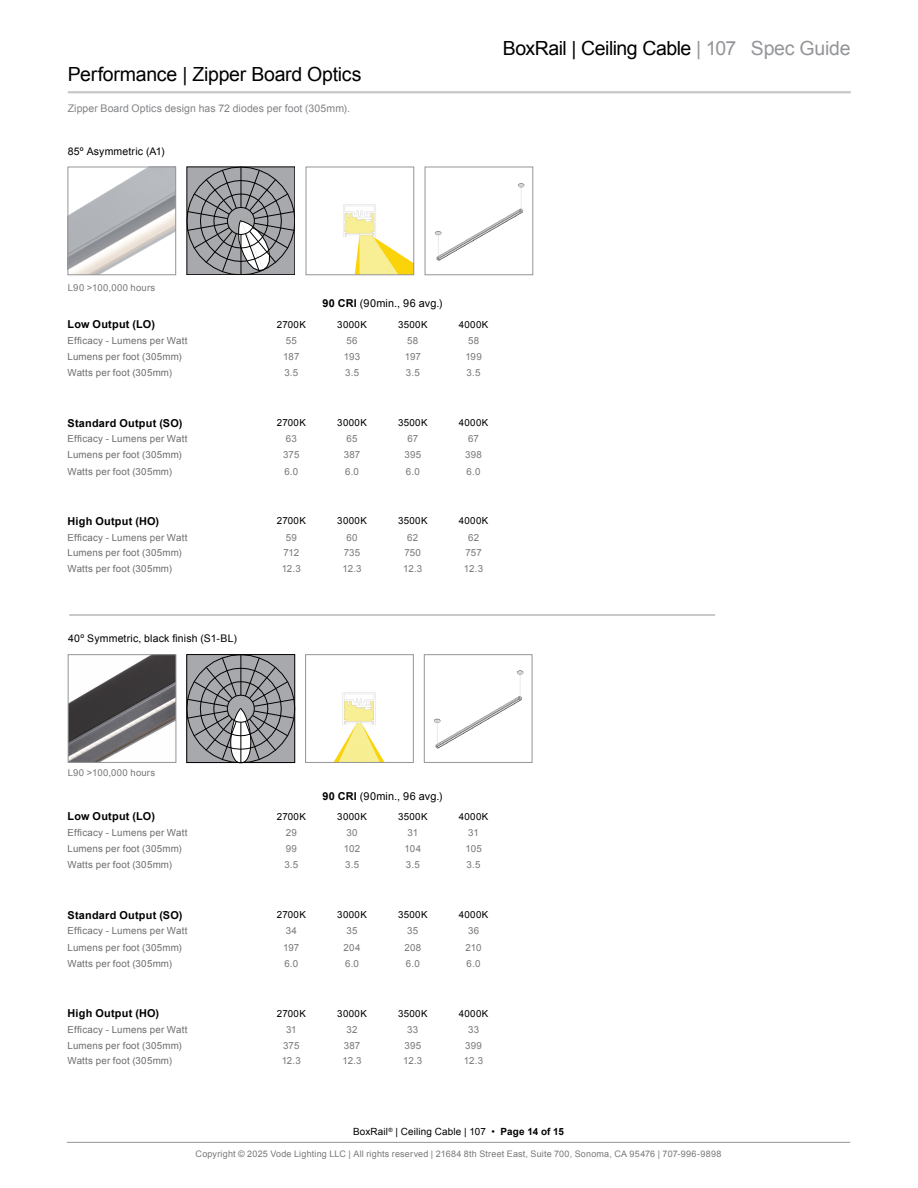
<style>
.page{position:relative;width:918px;height:1188px;background:#fff}
.page>*{position:absolute;margin:0;border:0;box-sizing:border-box;transform-origin:0 0}
.t1{font:19.5px "Arial";letter-spacing:-.015em;color:#000}
.t2{font:700 10.95px "Arial";letter-spacing:.02em;color:#000}
.t3{font:10.95px "Arial";letter-spacing:.015em;color:#000}
.t4{font:10.5px "Arial";letter-spacing:.005em;color:#808285}
.t5{font:10.5px "Arial";letter-spacing:.015em;color:#000}
.t6{font:9.9px "Arial";letter-spacing:.015em;color:#000}
.t7{font:9.75px "Arial";letter-spacing:.02em;color:#6d6e71}
.t8{font:9.75px "Arial";letter-spacing:.02em;color:#77787b}
.t9{font:9.75px "Arial";letter-spacing:.035em;color:#000}
.t10{font:9.45px "Arial";letter-spacing:.025em;color:#77787b}
.t11{font:9px "Arial";letter-spacing:.02em;color:#77787b}
.s1{color:#939598}
.s2{font-weight:700}
</style>
<div class="page">
<hr style="left:67px;top:1142px;width:783px;height:1px;background:#939598">
<hr style="left:69px;top:615px;width:646px;height:1px;background:#939598">
<img style="left:343px;top:204px;width:69px;height:69px">
<div style="left:306px;top:167px;width:108px;height:108px;border:1px solid #939598"></div>
<img style="left:70px;top:169px;width:104px;height:104px">
<div style="left:68px;top:167px;width:108px;height:108px;border:1px solid #939598"></div>
<svg style="left:187px;top:167px;width:108px;height:108px;background:#939497"></svg>
<hr style="left:241px;top:167px;width:1px;height:40px;background:#000">
<hr style="left:68px;top:91px;width:783px;height:2px;background:#c7c8ca">
<img style="left:435px;top:183px;width:90px;height:78px">
<div style="left:425px;top:167px;width:108px;height:108px;border:1px solid #939598"></div>
<img style="left:334px;top:692px;width:50px;height:69px">
<div style="left:305px;top:655px;width:108px;height:108px;border:1px solid #939598"></div>
<img style="left:70px;top:657px;width:104px;height:104px">
<div style="left:68px;top:655px;width:108px;height:108px;border:1px solid #939598"></div>
<svg style="left:187px;top:655px;width:108px;height:108px;background:#929496"></svg>
<hr style="left:241px;top:655px;width:1px;height:40px;background:#000">
<img style="left:434px;top:670px;width:90px;height:79px">
<div style="left:424px;top:655px;width:108px;height:108px;border:1px solid #939598"></div>
<h1 class="t1" style="left:68px;top:62px;width:295px">Performance | Zipper Board Optics</h1>
<p class="t4" style="left:68px;top:101px;width:284px">Zipper Board Optics design has 72 diodes per foot (305mm).</p>
<p class="t5" style="left:68px;top:144px;width:98px">85º Asymmetric (A1)</p>
<h1 class="t1" style="left:503px;top:35px;width:349px">BoxRail | Ceiling Cable <span class="s1">| 107 Spec Guide</span></h1>
<p class="t10" style="left:68px;top:282px;width:89px">L90 &gt;100,000 hours</p>
<p class="t3" style="left:322px;top:296px;width:122px"><span class="s2">90 CRI</span> (90min., 96 avg.)</p>
<p class="t2" style="left:68px;top:317px;width:89px">Low Output (LO)</p>
<p class="t9" style="left:277px;top:318px;width:31px">2700K</p>
<p class="t9" style="left:337px;top:318px;width:31px">3000K</p>
<p class="t9" style="left:398px;top:318px;width:31px">3500K</p>
<p class="t9" style="left:459px;top:318px;width:31px">4000K</p>
<p class="t7" style="left:68px;top:334px;width:121px">Efficacy - Lumens per Watt</p>
<p class="t8" style="left:286px;top:334px;width:13px">55</p>
<p class="t8" style="left:347px;top:334px;width:13px">56</p>
<p class="t8" style="left:407px;top:334px;width:13px">58</p>
<p class="t8" style="left:468px;top:334px;width:13px">58</p>
<p class="t7" style="left:68px;top:350px;width:116px">Lumens per foot (305mm)</p>
<p class="t8" style="left:283px;top:350px;width:18px">187</p>
<p class="t8" style="left:344px;top:350px;width:18px">193</p>
<p class="t8" style="left:405px;top:350px;width:18px">197</p>
<p class="t8" style="left:465px;top:350px;width:18px">199</p>
<p class="t7" style="left:68px;top:366px;width:106px">Watts per foot (305mm)</p>
<p class="t8" style="left:284px;top:366px;width:15px">3.5</p>
<p class="t8" style="left:345px;top:366px;width:15px">3.5</p>
<p class="t8" style="left:406px;top:366px;width:15px">3.5</p>
<p class="t8" style="left:467px;top:366px;width:15px">3.5</p>
<p class="t2" style="left:68px;top:415px;width:116px">Standard Output (SO)</p>
<p class="t9" style="left:277px;top:416px;width:31px">2700K</p>
<p class="t9" style="left:337px;top:416px;width:31px">3000K</p>
<p class="t9" style="left:398px;top:416px;width:31px">3500K</p>
<p class="t9" style="left:459px;top:416px;width:31px">4000K</p>
<p class="t7" style="left:68px;top:432px;width:121px">Efficacy - Lumens per Watt</p>
<p class="t8" style="left:286px;top:432px;width:13px">63</p>
<p class="t8" style="left:347px;top:432px;width:13px">65</p>
<p class="t8" style="left:407px;top:432px;width:12px">67</p>
<p class="t8" style="left:468px;top:432px;width:12px">67</p>
<p class="t7" style="left:68px;top:449px;width:116px">Lumens per foot (305mm)</p>
<p class="t8" style="left:283px;top:449px;width:18px">375</p>
<p class="t8" style="left:344px;top:449px;width:18px">387</p>
<p class="t8" style="left:404px;top:449px;width:18px">395</p>
<p class="t8" style="left:465px;top:449px;width:18px">398</p>
<p class="t7" style="left:68px;top:465px;width:106px">Watts per foot (305mm)</p>
<p class="t8" style="left:284px;top:465px;width:15px">6.0</p>
<p class="t8" style="left:345px;top:465px;width:15px">6.0</p>
<p class="t8" style="left:406px;top:465px;width:15px">6.0</p>
<p class="t8" style="left:467px;top:465px;width:15px">6.0</p>
<p class="t2" style="left:68px;top:514px;width:93px">High Output (HO)</p>
<p class="t9" style="left:277px;top:515px;width:31px">2700K</p>
<p class="t9" style="left:337px;top:515px;width:31px">3000K</p>
<p class="t9" style="left:398px;top:515px;width:31px">3500K</p>
<p class="t9" style="left:459px;top:515px;width:31px">4000K</p>
<p class="t7" style="left:68px;top:531px;width:121px">Efficacy - Lumens per Watt</p>
<p class="t8" style="left:286px;top:531px;width:13px">59</p>
<p class="t8" style="left:346px;top:531px;width:13px">60</p>
<p class="t8" style="left:407px;top:531px;width:13px">62</p>
<p class="t8" style="left:468px;top:531px;width:13px">62</p>
<p class="t7" style="left:68px;top:547px;width:116px">Lumens per foot (305mm)</p>
<p class="t8" style="left:283px;top:547px;width:17px">712</p>
<p class="t8" style="left:344px;top:547px;width:18px">735</p>
<p class="t8" style="left:405px;top:547px;width:18px">750</p>
<p class="t8" style="left:465px;top:547px;width:18px">757</p>
<p class="t7" style="left:68px;top:562px;width:106px">Watts per foot (305mm)</p>
<p class="t8" style="left:282px;top:562px;width:21px">12.3</p>
<p class="t8" style="left:342px;top:562px;width:21px">12.3</p>
<p class="t8" style="left:403px;top:562px;width:21px">12.3</p>
<p class="t8" style="left:464px;top:562px;width:21px">12.3</p>
<p class="t5" style="left:68px;top:632px;width:170px">40º Symmetric, black finish (S1-BL)</p>
<p class="t10" style="left:68px;top:766px;width:89px">L90 &gt;100,000 hours</p>
<p class="t3" style="left:322px;top:789px;width:122px"><span class="s2">90 CRI</span> (90min., 96 avg.)</p>
<p class="t2" style="left:68px;top:809px;width:89px">Low Output (LO)</p>
<p class="t9" style="left:277px;top:810px;width:31px">2700K</p>
<p class="t9" style="left:337px;top:810px;width:31px">3000K</p>
<p class="t9" style="left:398px;top:810px;width:31px">3500K</p>
<p class="t9" style="left:459px;top:810px;width:31px">4000K</p>
<p class="t7" style="left:68px;top:826px;width:121px">Efficacy - Lumens per Watt</p>
<p class="t8" style="left:286px;top:826px;width:13px">29</p>
<p class="t8" style="left:347px;top:826px;width:13px">30</p>
<p class="t8" style="left:408px;top:826px;width:12px">31</p>
<p class="t8" style="left:468px;top:826px;width:12px">31</p>
<p class="t7" style="left:68px;top:842px;width:116px">Lumens per foot (305mm)</p>
<p class="t8" style="left:286px;top:842px;width:13px">99</p>
<p class="t8" style="left:344px;top:842px;width:18px">102</p>
<p class="t8" style="left:405px;top:842px;width:18px">104</p>
<p class="t8" style="left:465px;top:842px;width:18px">105</p>
<p class="t7" style="left:68px;top:858px;width:106px">Watts per foot (305mm)</p>
<p class="t8" style="left:284px;top:858px;width:15px">3.5</p>
<p class="t8" style="left:345px;top:858px;width:15px">3.5</p>
<p class="t8" style="left:406px;top:858px;width:15px">3.5</p>
<p class="t8" style="left:467px;top:858px;width:15px">3.5</p>
<p class="t2" style="left:68px;top:908px;width:116px">Standard Output (SO)</p>
<p class="t9" style="left:277px;top:908px;width:31px">2700K</p>
<p class="t9" style="left:337px;top:908px;width:31px">3000K</p>
<p class="t9" style="left:398px;top:908px;width:31px">3500K</p>
<p class="t9" style="left:459px;top:908px;width:31px">4000K</p>
<p class="t7" style="left:68px;top:925px;width:121px">Efficacy - Lumens per Watt</p>
<p class="t8" style="left:286px;top:925px;width:13px">34</p>
<p class="t8" style="left:347px;top:925px;width:13px">35</p>
<p class="t8" style="left:407px;top:925px;width:13px">35</p>
<p class="t8" style="left:468px;top:925px;width:13px">36</p>
<p class="t7" style="left:68px;top:941px;width:116px">Lumens per foot (305mm)</p>
<p class="t8" style="left:283px;top:941px;width:18px">197</p>
<p class="t8" style="left:344px;top:941px;width:18px">204</p>
<p class="t8" style="left:404px;top:941px;width:18px">208</p>
<p class="t8" style="left:466px;top:941px;width:18px">210</p>
<p class="t7" style="left:68px;top:957px;width:106px">Watts per foot (305mm)</p>
<p class="t8" style="left:284px;top:957px;width:15px">6.0</p>
<p class="t8" style="left:345px;top:957px;width:15px">6.0</p>
<p class="t8" style="left:406px;top:957px;width:15px">6.0</p>
<p class="t8" style="left:467px;top:957px;width:15px">6.0</p>
<p class="t2" style="left:68px;top:1006px;width:93px">High Output (HO)</p>
<p class="t9" style="left:277px;top:1007px;width:31px">2700K</p>
<p class="t9" style="left:337px;top:1007px;width:31px">3000K</p>
<p class="t9" style="left:398px;top:1007px;width:31px">3500K</p>
<p class="t9" style="left:459px;top:1007px;width:31px">4000K</p>
<p class="t7" style="left:68px;top:1023px;width:121px">Efficacy - Lumens per Watt</p>
<p class="t8" style="left:286px;top:1023px;width:12px">31</p>
<p class="t8" style="left:347px;top:1023px;width:12px">32</p>
<p class="t8" style="left:407px;top:1023px;width:13px">33</p>
<p class="t8" style="left:468px;top:1023px;width:13px">33</p>
<p class="t7" style="left:68px;top:1039px;width:116px">Lumens per foot (305mm)</p>
<p class="t8" style="left:283px;top:1039px;width:18px">375</p>
<p class="t8" style="left:344px;top:1039px;width:18px">387</p>
<p class="t8" style="left:404px;top:1039px;width:18px">395</p>
<p class="t8" style="left:465px;top:1039px;width:18px">399</p>
<p class="t7" style="left:68px;top:1055px;width:106px">Watts per foot (305mm)</p>
<p class="t8" style="left:282px;top:1055px;width:21px">12.3</p>
<p class="t8" style="left:342px;top:1055px;width:21px">12.3</p>
<p class="t8" style="left:403px;top:1055px;width:21px">12.3</p>
<p class="t8" style="left:464px;top:1055px;width:21px">12.3</p>
<p class="t6" style="left:353px;top:1125px;width:213px">BoxRail<sup>®</sup> | Ceiling Cable | 107 • <span class="s2">Page 14 of 15</span></p>
<p class="t11" style="left:196px;top:1148px;width:527px">Copyright © 2025 Vode Lighting LLC | All rights reserved | 21684 8th Street East, Suite 700, Sonoma, CA 95476 | 707-996-9898</p>
</div>
